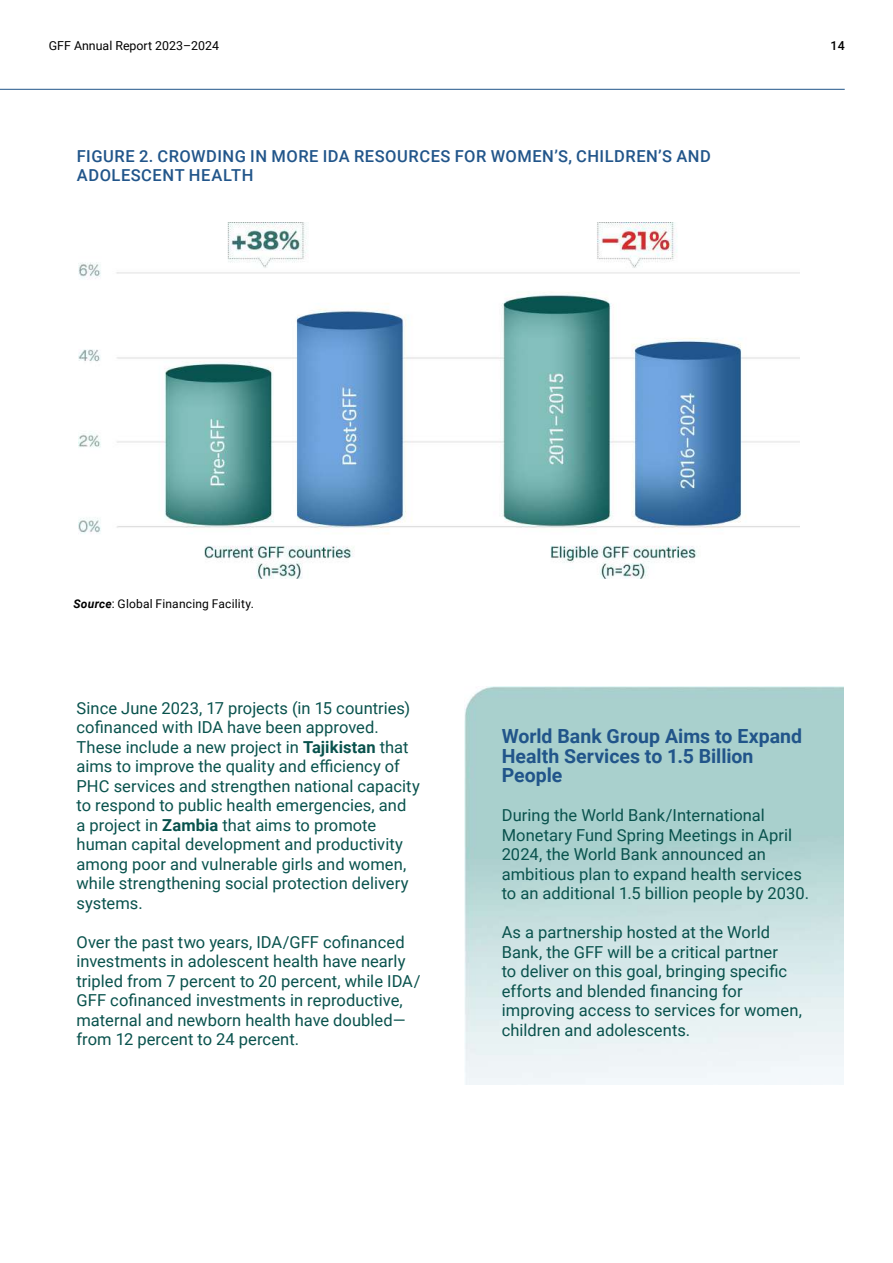
<style>
.page{position:relative;width:893px;height:1263px;background:#fff}
.page>*{position:absolute;margin:0;border:0;box-sizing:border-box;transform-origin:0 0}
.t1{font:700 19.5px/19.5px "Roboto";color:#21558a}
.t2{font:16.5px/19.5px "Roboto";color:#09524d}
.t3{font:500 16.5px/19.8px "Roboto";letter-spacing:.03em;color:#21558a}
.t4{font:12.3px "Roboto";color:#000}
.t5{font:500 12.3px "Roboto";color:#000}
.t6{font:12px "Roboto";letter-spacing:.015em;color:#000}
.s1{font-weight:700;font-style:italic}
.s2{font-weight:700}
</style>
<div class="page">
<img style="left:78px;top:222px;width:721px;height:356px">
<hr style="left:0;top:89px;width:845px;height:1px;background:#21558a">
<p class="t4" style="left:49px;top:37px;width:172px">GFF Annual Report 2023–2024</p>
<p class="t5" style="left:831px;top:37px;width:16px">14</p>
<p class="t3" style="left:77px;top:145px;width:636px">FIGURE 2. CROWDING IN MORE IDA RESOURCES FOR WOMEN’S, CHILDREN’S AND<br>ADOLESCENT HEALTH</p>
<p class="t6" style="left:73px;top:596px;width:182px"><span class="s1">Source</span>: Global Financing Facility.</p>
<p class="t2" style="left:77px;top:697px;width:345px">Since June 2023, 17 projects (in 15 countries) cofinanced with IDA have been approved.<br>These include a new project in <span class="s2">Tajikistan</span> that aims to improve the quality and efficiency of PHC services and strengthen national capacity to respond to public health emergencies, and<br>a project in <span class="s2">Zambia</span> that aims to promote human capital development and productivity among poor and vulnerable girls and women, while strengthening social protection delivery systems.</p>
<p class="t2" style="left:77px;top:932px;width:345px">Over the past two years, IDA/GFF cofinanced investments in adolescent health have nearly tripled from 7 percent to 20 percent, while IDA/ GFF cofinanced investments in reproductive, maternal and newborn health have doubled— from 12 percent to 24 percent.</p>
<p class="t1" style="left:502px;top:726px;width:302px">World Bank Group Aims to Expand<br>Health Services to 1.5 Billion<br>People</p>
<p class="t2" style="left:502px;top:805px;width:309px">During the World Bank/International Monetary Fund Spring Meetings in April 2024, the World Bank announced an ambitious plan to expand health services to an additional 1.5 billion people by 2030.</p>
<p class="t2" style="left:502px;top:922px;width:302px">As a partnership hosted at the World Bank, the GFF will be a critical partner<br>to deliver on this goal, bringing specific efforts and blended financing for improving access to services for women, children and adolescents.</p>
</div>
